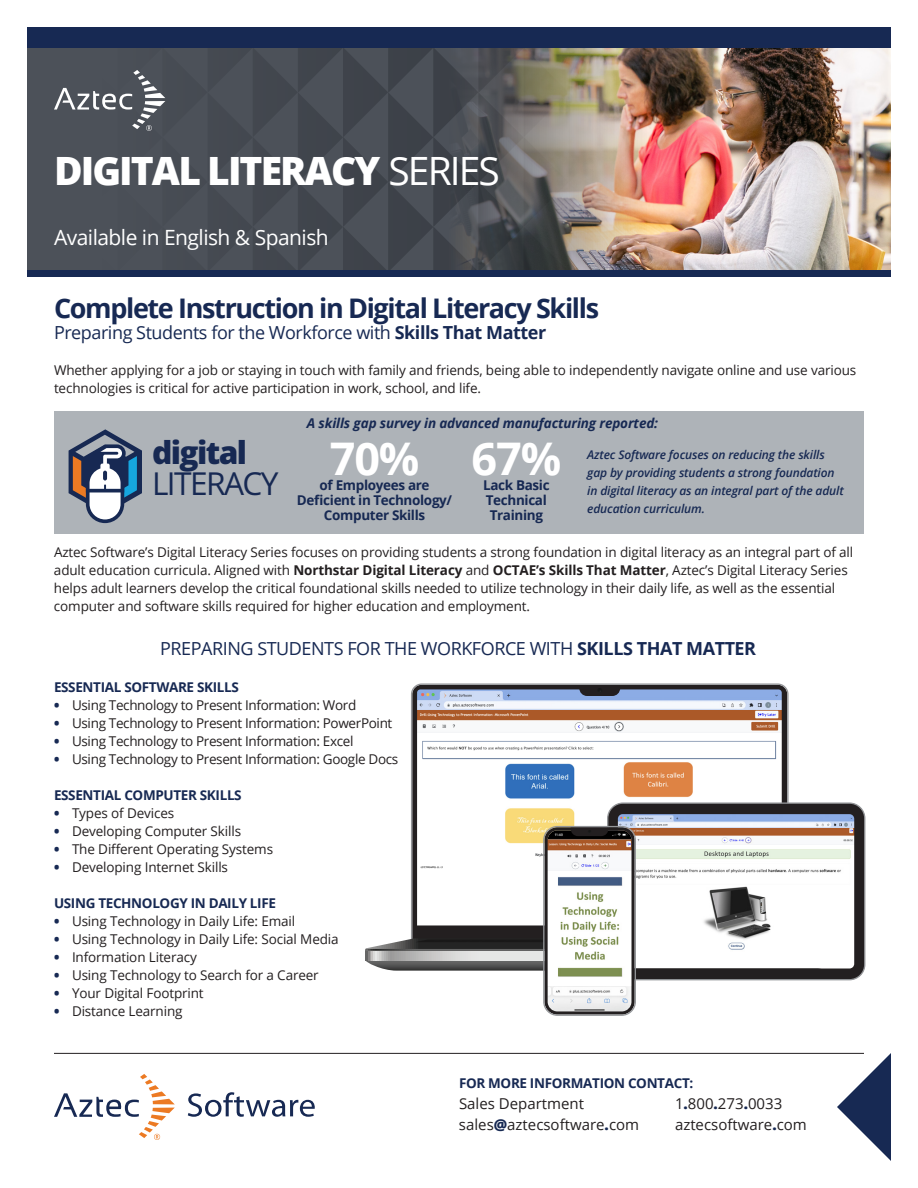
<style>
.page{position:relative;width:918px;height:1188px;background:#fff}
.page>*{position:absolute;margin:0;border:0;box-sizing:border-box;transform-origin:0 0}
.Section_Title{font:700 45px "Open Sans";color:#fff}
.Product_Title{font:800 39px "Open Sans";letter-spacing:-.05em;color:#fff}
.t1{font:31.65px/31.7px "Open Sans";letter-spacing:-.05em;color:#172953}
.t2{font:700 27px "Open Sans";letter-spacing:-.05em;color:#172953}
.Product_Sub-Title{font:21px "Open Sans";letter-spacing:-.025em;color:#fff}
.t3{font:18px "Open Sans";letter-spacing:-.025em;color:#172953}
.t4{font:15px "Open Sans";color:#231f20}
.t5{font:13.5px/18px "Open Sans";letter-spacing:-.01em;color:#231f20}
.Section_Title-2{font:700 13.5px/15px "Open Sans";letter-spacing:-.025em;color:#172953;text-align:center}
.t6{font:italic 700 13.5px "Open Sans";letter-spacing:-.01em;color:#172953}
.t7{font:italic 600 12px/18px "Open Sans";letter-spacing:-.01em;color:#172953}
.s1{font-weight:400}
.s2{font-weight:700}
.s3{font-weight:800}
.s4{font-weight:800;color:#172953}
</style>
<div class="page">
<img style="left:734px;top:47px;width:157px;height:223px">
<svg style="left:411px;top:683px;width:378px;height:143px"></svg>
<svg style="left:579px;top:686px;width:41px;height:10px"></svg>
<svg style="left:608px;top:803px;width:257px;height:177px"></svg>
<svg style="left:365px;top:826px;width:472px;height:190px"></svg>
<div style="left:27px;top:27px;width:864px;height:20px;background:#172953"></div>
<div style="left:27px;top:270px;width:864px;height:7px;background:#172953"></div>
<svg style="left:837px;top:1053px;width:54px;height:108px"></svg>
<hr style="left:54px;top:1053px;width:810px;height:1px;background:#231f20">
<div style="left:54px;top:412px;width:810px;height:122px;background:#aeb3b8"></div>
<img style="left:27px;top:47px;width:707px;height:223px">
<svg style="left:188px;top:1092px;width:127px;height:25px"></svg>
<svg style="left:54px;top:1074px;width:121px;height:66px"></svg>
<svg style="left:69px;top:429px;width:73px;height:94px"></svg>
<svg style="left:103px;top:471px;width:4px;height:10px"></svg>
<p class="Product_Title" style="left:54px;top:141px;width:447px">DIGITAL LITERACY <span class="s1">SERIES</span></p>
<p class="Product_Sub-Title" style="left:54px;top:223px;width:276px">Available in English &amp; Spanish</p>
<p class="t2" style="left:54px;top:289px;width:547px">Complete Instruction in Digital Literacy Skills</p>
<p class="t3" style="left:54px;top:320px;width:494px">Preparing Students for the Workforce with <span class="s2">Skills That Matter</span></p>
<p class="t5" style="left:54px;top:360px;width:804px">Whether applying for a job or staying in touch with family and friends, being able to independently navigate online and use various technologies is critical for active participation in work, school, and life.</p>
<p class="t6" style="left:307px;top:414px;width:353px">A skills gap survey in advanced manufacturing reported:</p>
<p class="t1" style="left:152px;top:436px;width:128px"><span class="s3">digital<br></span>LITERACY</p>
<p class="Section_Title" style="left:330px;top:427px;width:91px">70%</p>
<p class="Section_Title-2" style="left:297px;top:478px;width:157px">of Employees are<br>Deficient in Technology/</p>
<p class="Section_Title-2" style="left:324px;top:508px;width:103px">Computer Skills</p>
<p class="Section_Title" style="left:472px;top:427px;width:91px">67%</p>
<p class="Section_Title-2" style="left:483px;top:478px;width:68px">Lack Basic</p>
<p class="Section_Title-2" style="left:486px;top:493px;width:63px;text-align:left">Technical<br>Training</p>
<p class="t5" style="left:54px;top:543px;width:801px">Aztec Software’s Digital Literacy Series focuses on providing students a strong foundation in digital literacy as an integral part of all adult education curricula. Aligned with <span class="s2">Northstar Digital Literacy</span> and <span class="s2">OCTAE’s Skills That Matter</span>, Aztec’s Digital Literacy Series helps adult learners develop the critical foundational skills needed to utilize technology in their daily life, as well as the essential computer and software skills required for higher education and employment.</p>
<p class="t3" style="left:160px;top:636px;width:597px">PREPARING STUDENTS FOR THE WORKFORCE WITH <span class="s2">SKILLS THAT MATTER</span></p>
<p class="t7" style="left:587px;top:446px;width:258px">Aztec Software focuses on reducing the skills gap by providing students a strong foundation in digital literacy as an integral part of the adult education curriculum.</p>
<p class="Section_Title-2" style="left:54px;top:679px;width:186px">ESSENTIAL SOFTWARE SKILLS</p>
<p class="t5" style="left:54px;top:696px;width:304px"><span class="s4">•</span> Using Technology to Present Information: Word</p>
<p class="t5" style="left:54px;top:714px;width:340px"><span class="s4">•</span> Using Technology to Present Information: PowerPoint</p>
<p class="t5" style="left:54px;top:732px;width:301px"><span class="s4">•</span> Using Technology to Present Information: Excel</p>
<p class="t5" style="left:54px;top:750px;width:346px"><span class="s4">•</span> Using Technology to Present Information: Google Docs</p>
<p class="Section_Title-2" style="left:54px;top:787px;width:189px">ESSENTIAL COMPUTER SKILLS</p>
<p class="t5" style="left:54px;top:804px;width:122px"><span class="s4">•</span> Types of Devices</p>
<p class="t5" style="left:54px;top:822px;width:189px"><span class="s4">•</span> Developing Computer Skills</p>
<p class="t5" style="left:54px;top:840px;width:221px"><span class="s4">•</span> The Different Operating Systems</p>
<p class="t5" style="left:54px;top:858px;width:176px"><span class="s4">•</span> Developing Internet Skills</p>
<p class="Section_Title-2" style="left:54px;top:895px;width:224px">USING TECHNOLOGY IN DAILY LIFE</p>
<p class="t5" style="left:54px;top:912px;width:243px"><span class="s4">•</span> Using Technology in Daily Life: Email</p>
<p class="t5" style="left:54px;top:930px;width:286px"><span class="s4">•</span> Using Technology in Daily Life: Social Media</p>
<p class="t5" style="left:54px;top:948px;width:144px"><span class="s4">•</span> Information Literacy</p>
<p class="t5" style="left:54px;top:966px;width:266px"><span class="s4">•</span> Using Technology to Search for a Career</p>
<p class="t5" style="left:54px;top:984px;width:151px"><span class="s4">•</span> Your Digital Footprint</p>
<p class="t5" style="left:54px;top:1002px;width:130px"><span class="s4">•</span> Distance Learning</p>
<p class="Section_Title-2" style="left:459px;top:1075px;width:236px">FOR MORE INFORMATION CONTACT:</p>
<p class="t4" style="left:459px;top:1093px;width:127px">Sales Department</p>
<p class="t4" style="left:675px;top:1093px;width:109px">1<span class="s4">.</span>800<span class="s4">.</span>273<span class="s4">.</span>0033</p>
<p class="t4" style="left:459px;top:1114px;width:182px">sales<span class="s4">@</span>aztecsoftware<span class="s4">.</span>com</p>
<p class="t4" style="left:675px;top:1114px;width:133px">aztecsoftware<span class="s4">.</span>com</p>
</div>
